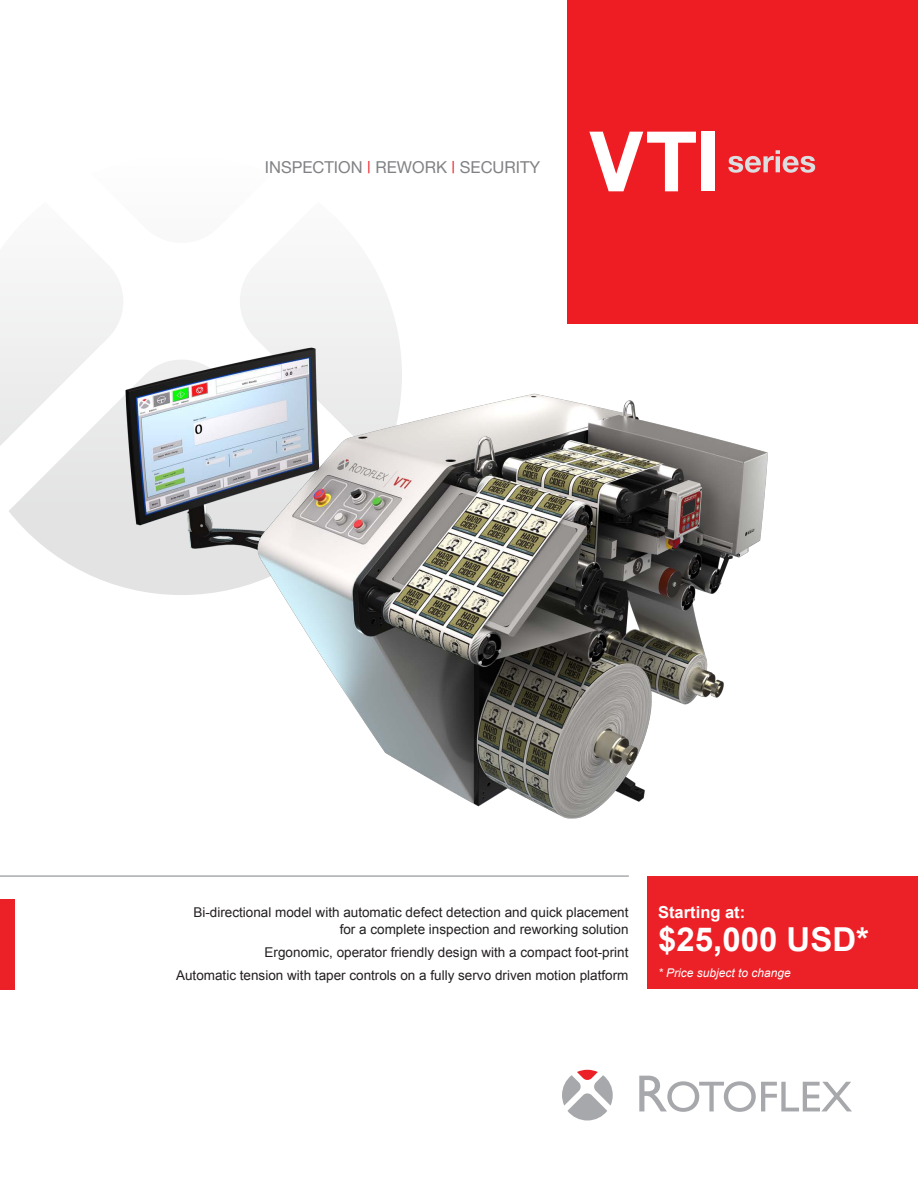
<style>
.page{position:relative;width:918px;height:1188px;background:#fff}
.page>*{position:absolute;margin:0;border:0;box-sizing:border-box;transform-origin:0 0}
.t1{font:700 33px "Arial";color:#fff}
.t2{font:16.5px "Helvetica Neue";color:#808285}
.t3{font:700 16.5px "Arial";color:#fff}
.t4{font:13.5px/16.5px "Arial";color:#231f20;text-align:right}
.t5{font:italic 12px "Arial";color:#fff}
.s1{color:#ec2127}
</style>
<div class="page">
<div style="left:567px;top:0;width:351px;height:324px;background:#ee1d23"></div>
<svg style="left:9px;top:465px;width:68px;height:104px;fill:#e4e5e5"></svg>
<svg style="left:0;top:279px;width:123px;height:186px"></svg>
<div style="left:240px;top:279px;width:154px;height:40px;background:#f3f3f4"></div>
<div style="left:0;top:899px;width:14px;height:90px;background:#ec2127"></div>
<svg style="left:562px;top:1070px;width:51px;height:50px"></svg>
<svg style="left:639px;top:1076px;width:213px;height:36px"></svg>
<hr style="left:0;top:876px;width:629px;height:1px;background:#808285">
<svg style="left:589px;top:132px;width:107px;height:59px"></svg>
<div style="left:701px;top:132px;width:13px;height:59px;background:#fff"></div>
<svg style="left:728px;top:150px;width:87px;height:23px"></svg>
<div style="left:648px;top:876px;width:270px;height:113px;background:#ec2127"></div>
<img style="left:77px;top:319px;width:691px;height:500px">
<p class="t2" style="left:265px;top:157px;width:277px">INSPECTION <span class="s1">|</span> REWORK <span class="s1">|</span> SECURITY</p>
<p class="t4" style="left:193px;top:905px;width:437px">Bi-directional model with automatic defect detection and quick placement for a complete inspection and reworking solution</p>
<p class="t4" style="left:176px;top:941px;width:454px;line-height:23.2px">Ergonomic, operator friendly design with a compact foot-print<br>Automatic tension with taper controls on a fully servo driven motion platform</p>
<p class="t3" style="left:658px;top:901px;width:89px">Starting at:</p>
<h1 class="t1" style="left:658px;top:918px;width:212px">$25,000 USD*</h1>
<p class="t5" style="left:658px;top:965px;width:134px">* Price subject to change</p>
</div>
